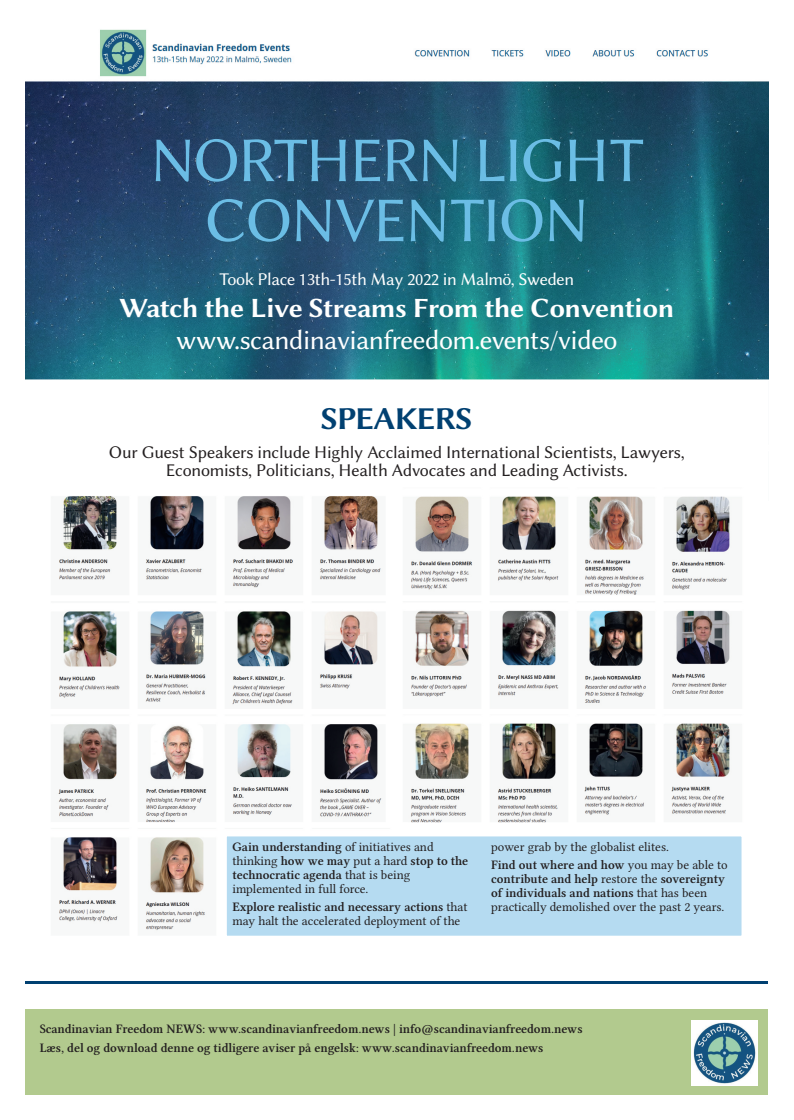
<style>
.page{position:relative;width:794px;height:1120px;background:#fff}
.page>*{position:absolute;margin:0;border:0;box-sizing:border-box;transform-origin:0 0}
.t1{font:64px/60px "Libertinus Sans";letter-spacing:-.04em;color:#6bbde5;text-align:center}
.t2{font:700 32px "Libertinus Sans";letter-spacing:-.03em;color:#004071}
.t3{font:700 28px "Libertinus Sans";letter-spacing:-.02em;color:#fff}
.t4{font:28px "Libertinus Sans";letter-spacing:-.02em;color:#fff}
.t5{font:18px/18px "Libertinus Sans";letter-spacing:-.015em;color:#231f20;text-align:center}
.t6{font:18px "Libertinus Sans";letter-spacing:-.025em;color:#fff}
.t7{font:13px/14px "Libertinus Serif";letter-spacing:-.005em;color:#231f20}
.t8{font:600 13px/18.8px "Libertinus Serif";letter-spacing:-.005em;color:#231f20}
.s1{font-weight:600}
</style>
<div class="page">
<img style="left:26px;top:29px;width:742px;height:351px">
<div style="left:26px;top:1009px;width:742px;height:85px;background:#b2ca8e"></div>
<img style="left:692px;top:1020px;width:65px;height:66px">
<img style="left:59px;top:496px;width:322px;height:92px">
<img style="left:59px;top:611px;width:319px;height:94px">
<img style="left:58px;top:724px;width:324px;height:97px">
<img style="left:411px;top:496px;width:319px;height:98px">
<img style="left:411px;top:610px;width:319px;height:93px">
<img style="left:410px;top:723px;width:320px;height:98px">
<img style="left:59px;top:837px;width:146px;height:94px">
<div style="left:224px;top:833px;width:520px;height:105px;background:#b5dbf1"></div>
<div style="left:221px;top:831px;width:526px;height:110px;border:6px solid #fff"></div>
<hr style="left:26px;top:981px;width:742px;height:3px;background:#004071">
<h1 class="t1" style="left:149px;top:130px;width:496px">NORTHERN LIGHT<br>CONVENTION</h1>
<h3 class="t6" style="left:219px;top:269px;width:356px">Took Place 13th-15th May 2022 in Malmö, Sweden</h3>
<h3 class="t3" style="left:119px;top:292px;width:557px">Watch the Live Streams From the Convention</h3>
<h3 class="t4" style="left:176px;top:324px;width:443px">www.scandinavianfreedom.events/video</h3>
<h2 class="t2" style="left:321px;top:401px;width:154px">SPEAKERS</h2>
<h3 class="t5" style="left:109px;top:443px;width:577px">Our Guest Speakers include Highly Acclaimed International Scientists, Lawyers,<br>Economists, Politicians, Health Advocates and Leading Activists.</h3>
<p class="t7" style="left:232px;top:840px;width:237px"><span class="s1">Gain understanding</span> of initiatives and thinking <span class="s1">how we may</span> put a hard <span class="s1">stop to the technocratic agenda</span> that is being implemented in full force.</p>
<p class="t7" style="left:232px;top:900px;width:236px"><span class="s1">Explore realistic and necessary actions</span> that may halt the accelerated deployment of the</p>
<p class="t7" style="left:491px;top:838px;width:238px;line-height:18px">power grab by the globalist elites.<br><span class="s1">Find out where and how</span> you may be able to</p>
<p class="t7" style="left:491px;top:872px;width:235px"><span class="s1">contribute and help</span> restore the <span class="s1">sovereignty of individuals and nations</span> that has been practically demolished over the past 2 years.</p>
<p class="t8" style="left:40px;top:1019px;width:544px">Scandinavian Freedom NEWS: www.scandinavianfreedom.news | info@scandinavianfreedom.news<br>Læs, del og download denne og tidligere aviser på engelsk: www.scandinavianfreedom.news</p>
</div>
